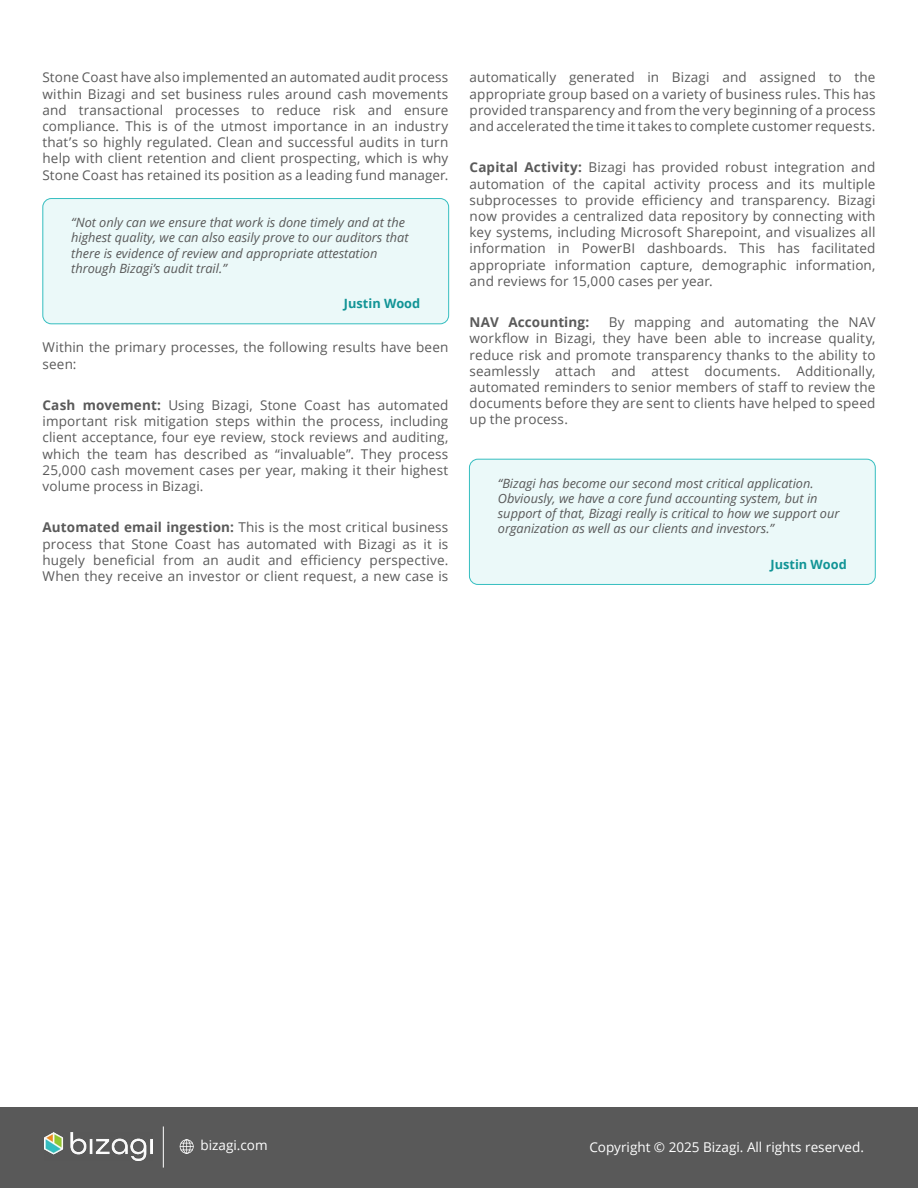
<style>
.page{position:relative;width:918px;height:1188px;background:#fff}
.page>*{position:absolute;margin:0;border:0;box-sizing:border-box;transform-origin:0 0}
.t1{font:13.5px/16.2px "Open Sans";letter-spacing:.01em;color:#5a5a5a;text-align:justify}
.t2{font:13.5px "Open Sans";color:#fff}
.t3{font:700 13.5px "Open Sans";letter-spacing:.005em;color:#5a5a5a}
.t4{font:italic 12.75px/15.3px "Open Sans";color:#595959}
.t5{font:700 12.75px "Open Sans";color:#119496}
.s1{font-weight:700}
</style>
<div class="page">
<div style="left:0;top:1107px;width:918px;height:81px;background:#595959"></div>
<hr style="left:163px;top:1126px;width:1px;height:42px;background:#fff">
<svg style="left:180px;top:1139px;width:14px;height:15px"></svg>
<img style="left:44px;top:1132px;width:108px;height:29px">
<div style="left:43px;top:199px;width:406px;height:125px;background:#ebf9f9;border-radius:9px"></div>
<div style="left:43px;top:198px;width:406px;height:126px;border:1px solid #35bec0;border-radius:9px"></div>
<div style="left:469px;top:459px;width:406px;height:125px;background:#ebf9f9;border-radius:9px"></div>
<div style="left:469px;top:459px;width:406px;height:126px;border:1px solid #35bec0;border-radius:9px"></div>
<p class="t1" style="left:43px;top:69px;width:407px">Stone Coast have also implemented an automated audit process within Bizagi and set business rules around cash movements and transactional processes to reduce risk and ensure compliance. This is of the utmost importance in an industry that’s so highly regulated. Clean and successful audits in turn help with client retention and client prospecting, which is why Stone Coast has retained its position as a leading fund manager.</p>
<p class="t4" style="left:71px;top:214px;width:339px">“Not only can we ensure that work is done timely and at the highest quality, we can also easily prove to our auditors that there is evidence of review and appropriate attestation through Bizagi’s audit trail.”</p>
<p class="t5" style="left:344px;top:294px;width:78px">Justin Wood</p>
<p class="t1" style="left:43px;top:339px;width:407px">Within the primary processes, the following results have been seen:</p>
<p class="t1" style="left:43px;top:397px;width:407px"><span class="s1">Cash movement:</span> Using Bizagi, Stone Coast has automated important risk mitigation steps within the process, including client acceptance, four eye review, stock reviews and auditing, which the team has described as “invaluable”. They process 25,000 cash movement cases per year, making it their highest volume process in Bizagi.</p>
<p class="t1" style="left:43px;top:519px;width:407px"><span class="s1">Automated email ingestion:</span> This is the most critical business process that Stone Coast has automated with Bizagi as it is hugely beneficial from an audit and efficiency perspective.<br>When they receive an investor or client request, a new case is</p>
<p class="t1" style="left:470px;top:69px;width:407px">automatically generated in Bizagi and assigned to the appropriate group based on a variety of business rules. This has provided transparency and from the very beginning of a process and accelerated the time it takes to complete customer requests.</p>
<p class="t1" style="left:470px;top:159px;width:407px"><span class="s1">Capital Activity:</span> Bizagi has provided robust integration and automation of the capital activity process and its multiple subprocesses to provide efficiency and transparency. Bizagi now provides a centralized data repository by connecting with key systems, including Microsoft Sharepoint, and visualizes all information in PowerBI dashboards. This has facilitated appropriate information capture, demographic information, and reviews for 15,000 cases per year.</p>
<p class="t3" style="left:470px;top:313px;width:121px">NAV Accounting:</p>
<p class="t1" style="left:470px;top:314px;width:407px;text-indent:139px">By mapping and automating the NAV workflow in Bizagi, they have been able to increase quality, reduce risk and promote transparency thanks to the ability to seamlessly attach and attest documents. Additionally, automated reminders to senior members of staff to review the documents before they are sent to clients have helped to speed up the process.</p>
<p class="t4" style="left:498px;top:475px;width:343px">“Bizagi has become our second most critical application.<br>Obviously, we have a core fund accounting system, but in support of that, Bizagi really is critical to how we support our organization as well as our clients and investors.”</p>
<p class="t5" style="left:771px;top:555px;width:78px">Justin Wood</p>
<p class="t2" style="left:201px;top:1135px;width:69px">bizagi.com</p>
<p class="t2" style="left:589px;top:1138px;width:276px">Copyright © 2025 Bizagi. All rights reserved.</p>
</div>
